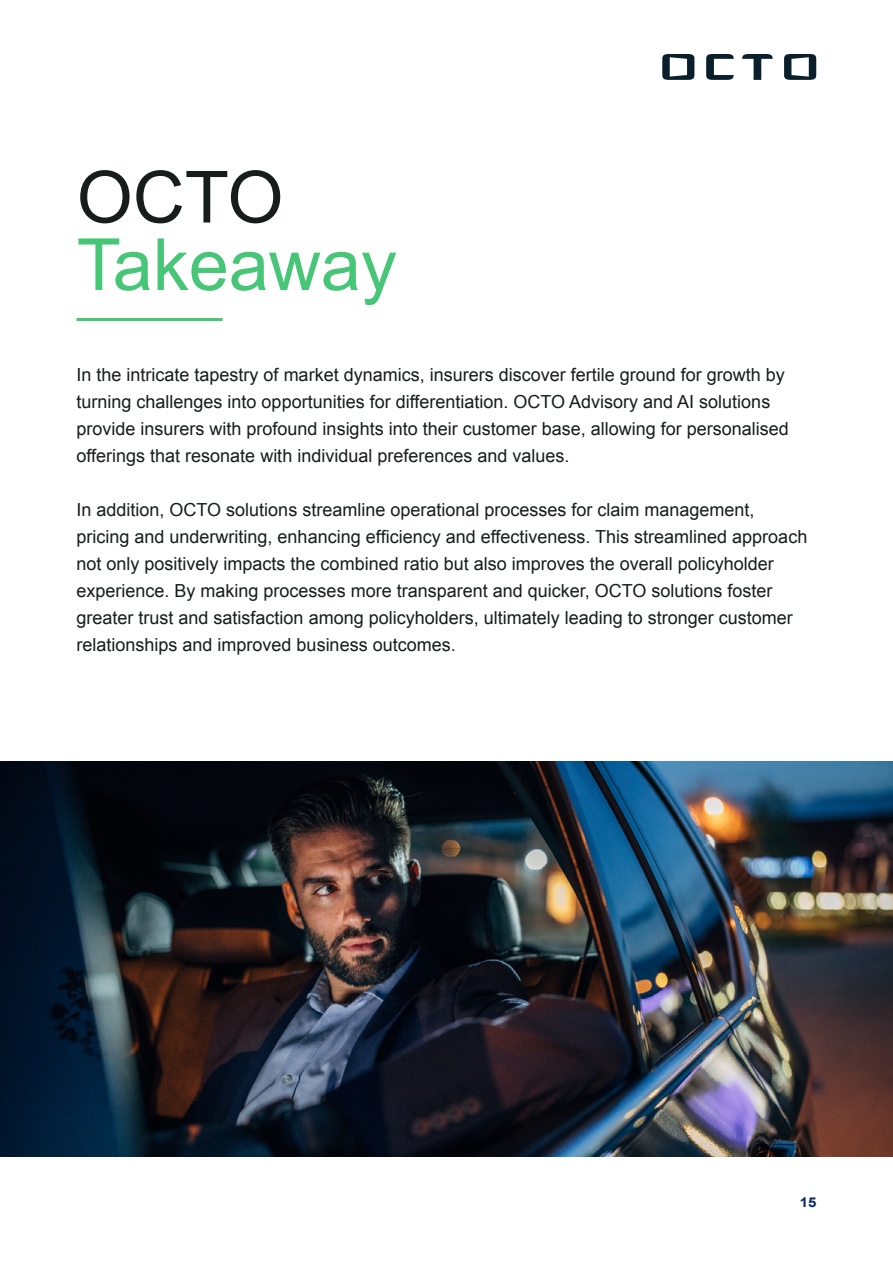
<style>
.page{position:relative;width:893px;height:1263px;background:#fff}
.page>*{position:absolute;margin:0;border:0;box-sizing:border-box;transform-origin:0 0}
.t1{font:72px "Arial";color:#47c678}
.t2{font:72px "Arial";color:#171d1a}
.t3{font:18px/27px "Arial";color:#171d1a}
.t4{font:700 13.5px "Arial";color:#062866;scale:1.11 1}
</style>
<div class="page">
<img style="left:0;top:761px;width:893px;height:396px">
<svg style="left:742px;top:54px;width:31px;height:26px"></svg>
<svg style="left:706px;top:54px;width:28px;height:26px"></svg>
<svg style="left:662px;top:54px;width:32px;height:26px"></svg>
<svg style="left:784px;top:54px;width:32px;height:26px"></svg>
<hr style="left:77px;top:318px;width:146px;height:3px;background:#47c678">
<h1 class="t2" style="left:77px;top:150px;width:208px">OCTO</h1>
<h1 class="t1" style="left:77px;top:218px;width:322px">Takeaway</h1>
<p class="t3" style="left:77px;top:361px;width:714px">In the intricate tapestry of market dynamics, insurers discover fertile ground for growth by turning challenges into opportunities for differentiation. OCTO Advisory and AI solutions provide insurers with profound insights into their customer base, allowing for personalised offerings that resonate with individual preferences and values.</p>
<p class="t3" style="left:77px;top:496px;width:732px">In addition, OCTO solutions streamline operational processes for claim management, pricing and underwriting, enhancing efficiency and effectiveness. This streamlined approach not only positively impacts the combined ratio but also improves the overall policyholder experience. By making processes more transparent and quicker, OCTO solutions foster greater trust and satisfaction among policyholders, ultimately leading to stronger customer relationships and improved business outcomes.</p>
<p class="t4" style="left:800px;top:1193px;width:17px">15</p>
</div>
